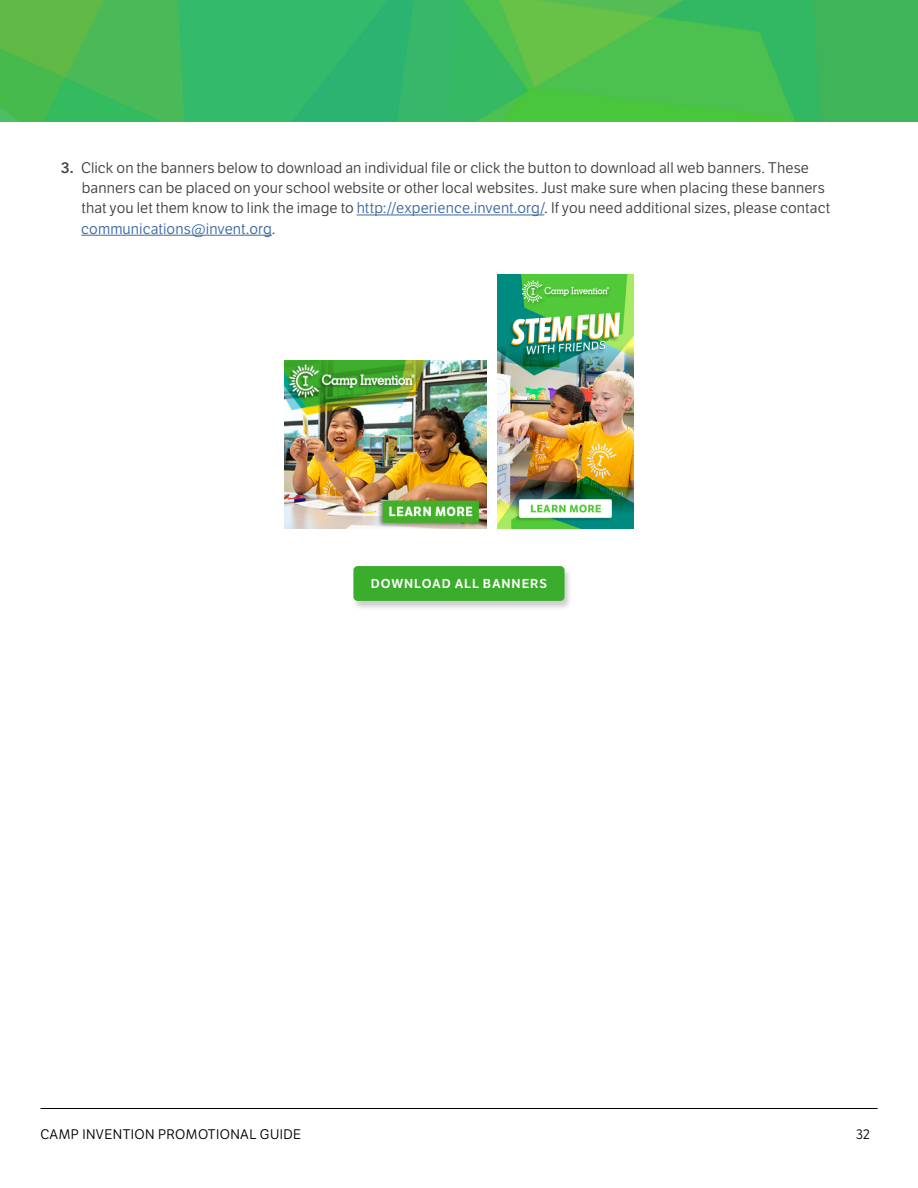
<style>
.page{position:relative;width:918px;height:1188px;background:#fff}
.page>*{position:absolute;margin:0;border:0;box-sizing:border-box;transform-origin:0 0}
.t1{font:15px/20.2px "LFT Etica";letter-spacing:.01em;color:#414042}
.t2{font:13.5px "LFT Etica";letter-spacing:.03em;color:#000}
.t3{font:12.6px "LFT Etica SB";letter-spacing:.07em;color:#fff}
.s1{font-family:"Avenir Next";font-weight:600}
.s2{color:#3a68a5}
</style>
<div class="page">
<hr style="left:40px;top:1108px;width:838px;height:1px;background:#000">
<img style="left:0;top:0;width:918px;height:122px">
<div style="left:351px;top:566px;width:222px;height:45px;background:#000;opacity:.2"></div>
<div style="left:353px;top:566px;width:212px;height:35px;background:#3aad2c;border-radius:4px"></div>
<hr style="left:357px;top:215px;width:187px;height:1px;background:#3a68a5">
<hr style="left:81px;top:235px;width:191px;height:1px;background:#3a68a5">
<img style="left:285px;top:360px;width:202px;height:169px">
<img style="left:498px;top:274px;width:135px;height:255px">
<p class="t1" style="left:81px;top:158px;width:750px;text-indent:-20px"><span class="s1">3.</span> Click on the banners below to download an individual file or click the button to download all web banners. These banners can be placed on your school website or other local websites. Just make sure when placing these banners that you let them know to link the image to <span class="s2">http://experience.invent.org/</span>. If you need additional sizes, please contact <span class="s2">communications@invent.org</span>.</p>
<p class="t3" style="left:371px;top:576px;width:178px">DOWNLOAD ALL BANNERS</p>
<p class="t2" style="left:40px;top:1126px;width:262px">CAMP INVENTION PROMOTIONAL GUIDE</p>
<p class="t2" style="left:856px;top:1126px;width:15px">32</p>
</div>
